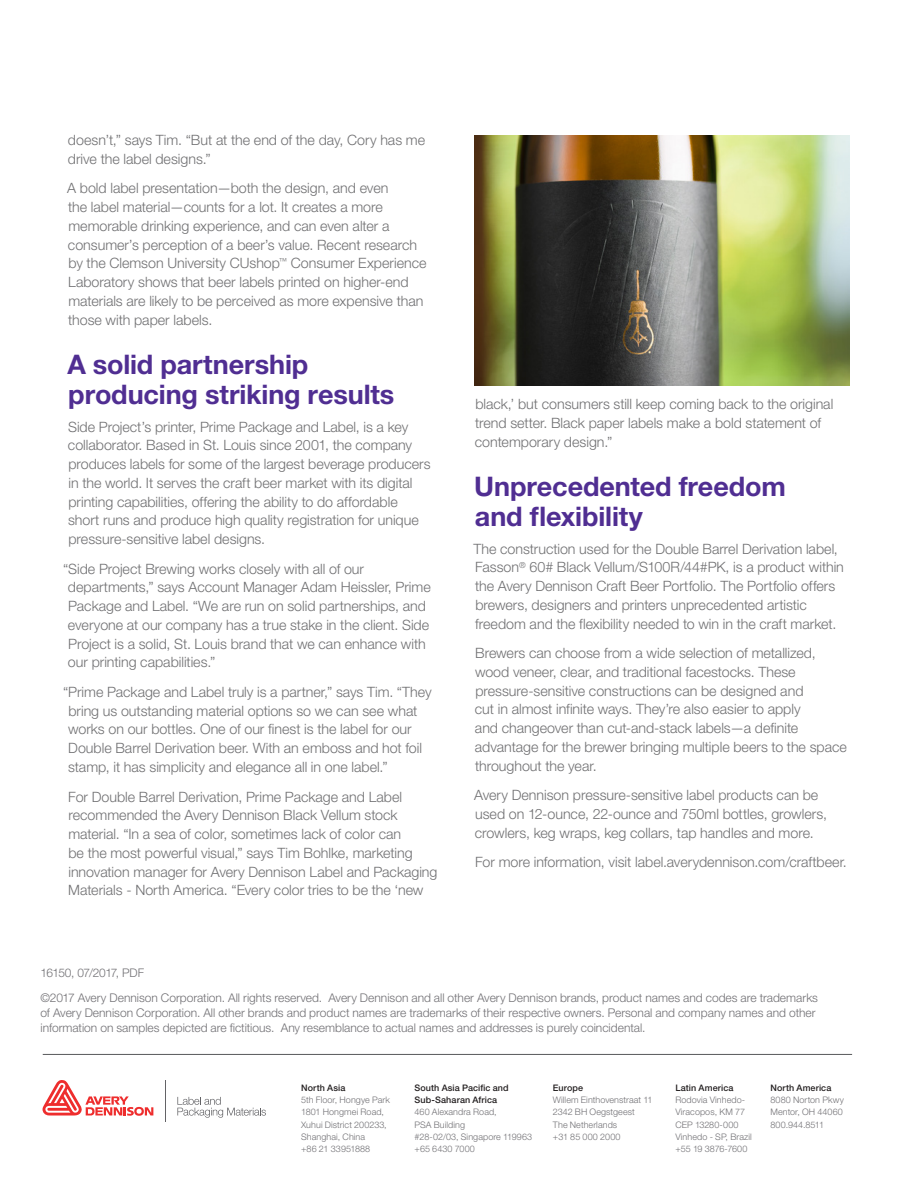
<style>
.page{position:relative;width:918px;height:1188px;background:#fff}
.page>*{position:absolute;margin:0;border:0;box-sizing:border-box;transform-origin:0 0}
.t1{font:700 27px/30px "Helvetica Neue LT Std";letter-spacing:-.005em;color:#502e92}
.t2{font:300 14.25px/18.8px "Helvetica Neue LT Std";color:#707072}
.t3{font:300 12px/15px "Helvetica Neue LT Std";color:#717074}
.t4{font:300 11.85px "Helvetica Neue LT Std";letter-spacing:-.035em;color:#717074}
.t5{font:300 9px/12.1px "Helvetica Neue LT Std";letter-spacing:.01em;color:#717074}
.t6{font:500 9px/12.1px "Helvetica Neue LT Std";letter-spacing:.01em;color:#231f20}
</style>
<div class="page">
<hr style="left:43px;top:1054px;width:809px;height:1px;background:#57585a">
<hr style="left:165px;top:1080px;width:1px;height:42px;background:#636366">
<svg style="left:43px;top:1080px;width:110px;height:36px"></svg>
<svg style="left:177px;top:1097px;width:89px;height:21px"></svg>
<img style="left:474px;top:135px;width:376px;height:251px">
<p class="t2" style="left:68px;top:130px;width:359px">doesn’t,” says Tim. “But at the end of the day, Cory has me drive the label designs.”</p>
<p class="t2" style="left:67px;top:179px;width:361px">A bold label presentation—both the design, and even<br>the label material—counts for a lot. It creates a more memorable drinking experience, and can even alter a consumer’s perception of a beer’s value. Recent research by the Clemson University CUshop<sup>™</sup> Consumer Experience Laboratory shows that beer labels printed on higher-end materials are likely to be perceived as more expensive than those with paper labels.</p>
<h1 class="t1" style="left:67px;top:349px;width:329px">A solid partnership producing striking results</h1>
<p class="t2" style="left:68px;top:417px;width:364px">Side Project’s printer, Prime Package and Label, is a key collaborator. Based in St. Louis since 2001, the company produces labels for some of the largest beverage producers in the world. It serves the craft beer market with its digital printing capabilities, offering the ability to do affordable short runs and produce high quality registration for unique pressure-sensitive label designs.</p>
<p class="t2" style="left:68px;top:559px;width:364px;text-indent:-5px">“Side Project Brewing works closely with all of our departments,” says Account Manager Adam Heissler, Prime Package and Label. “We are run on solid partnerships, and everyone at our company has a true stake in the client. Side Project is a solid, St. Louis brand that we can enhance with our printing capabilities.”</p>
<p class="t2" style="left:68px;top:682px;width:365px;text-indent:-5px">“Prime Package and Label truly is a partner,” says Tim. “They bring us outstanding material options so we can see what works on our bottles. One of our finest is the label for our Double Barrel Derivation beer. With an emboss and hot foil stamp, it has simplicity and elegance all in one label.”</p>
<p class="t2" style="left:68px;top:787px;width:371px">For Double Barrel Derivation, Prime Package and Label recommended the Avery Dennison Black Vellum stock material. “In a sea of color, sometimes lack of color can<br>be the most powerful visual,” says Tim Bohlke, marketing innovation manager for Avery Dennison Label and Packaging Materials - North America. “Every color tries to be the ‘new</p>
<p class="t2" style="left:475px;top:395px;width:360px">black,’ but consumers still keep coming back to the original trend setter. Black paper labels make a bold statement of contemporary design.”</p>
<h1 class="t1" style="left:474px;top:471px;width:313px">Unprecedented freedom and flexibility</h1>
<p class="t2" style="left:473px;top:539px;width:372px">The construction used for the Double Barrel Derivation label, Fasson<sup>®</sup> 60# Black Vellum/S100R/44#PK, is a product within the Avery Dennison Craft Beer Portfolio. The Portfolio offers brewers, designers and printers unprecedented artistic freedom and the flexibility needed to win in the craft market.</p>
<p class="t2" style="left:475px;top:643px;width:373px">Brewers can choose from a wide selection of metallized, wood veneer, clear, and traditional facestocks. These pressure-sensitive constructions can be designed and<br>cut in almost infinite ways. They’re also easier to apply<br>and changeover than cut-and-stack labels—a definite advantage for the brewer bringing multiple beers to the space throughout the year.</p>
<p class="t2" style="left:474px;top:785px;width:354px">Avery Dennison pressure-sensitive label products can be used on 12-ounce, 22-ounce and 750ml bottles, growlers, crowlers, keg wraps, keg collars, tap handles and more.</p>
<p class="t2" style="left:475px;top:853px;width:373px">For more information, visit label.averydennison.com/craftbeer.</p>
<p class="t4" style="left:40px;top:966px;width:105px">16150, 07/2017, PDF</p>
<p class="t3" style="left:40px;top:990px;width:779px">©2017 Avery Dennison Corporation. All rights reserved. Avery Dennison and all other Avery Dennison brands, product names and codes are trademarks of Avery Dennison Corporation. All other brands and product names are trademarks of their respective owners. Personal and company names and other information on samples depicted are fictitious. Any resemblance to actual names and addresses is purely coincidental.</p>
<p class="t6" style="left:301px;top:1082px;width:46px">North Asia</p>
<p class="t5" style="left:301px;top:1094px;width:90px">5th Floor, Hongye Park<br>1801 Hongmei Road,<br>Xuhui District 200233,<br>Shanghai, China<br>+86 21 33951888</p>
<p class="t6" style="left:415px;top:1082px;width:96px">South Asia Pacific and<br>Sub-Saharan Africa</p>
<p class="t5" style="left:415px;top:1106px;width:119px">460 Alexandra Road,<br>PSA Building<br>#28-02/03, Singapore 119963 +65 6430 7000</p>
<p class="t6" style="left:553px;top:1082px;width:32px">Europe</p>
<p class="t5" style="left:553px;top:1094px;width:101px">Willem Einthovenstraat 11<br>2342 BH Oegstgeest<br>The Netherlands<br>+31 85 000 2000</p>
<p class="t6" style="left:675px;top:1082px;width:60px">Latin America</p>
<p class="t5" style="left:675px;top:1094px;width:78px">Rodovia Vinhedo-<br>Viracopos, KM 77<br>CEP 13280-000<br>Vinhedo - SP, Brazil +55 19 3876-7600</p>
<p class="t6" style="left:770px;top:1082px;width:62px">North America</p>
<p class="t5" style="left:770px;top:1094px;width:75px;text-align:justify">8080 Norton Pkwy Mentor, OH 44060<br>800.944.8511</p>
</div>
